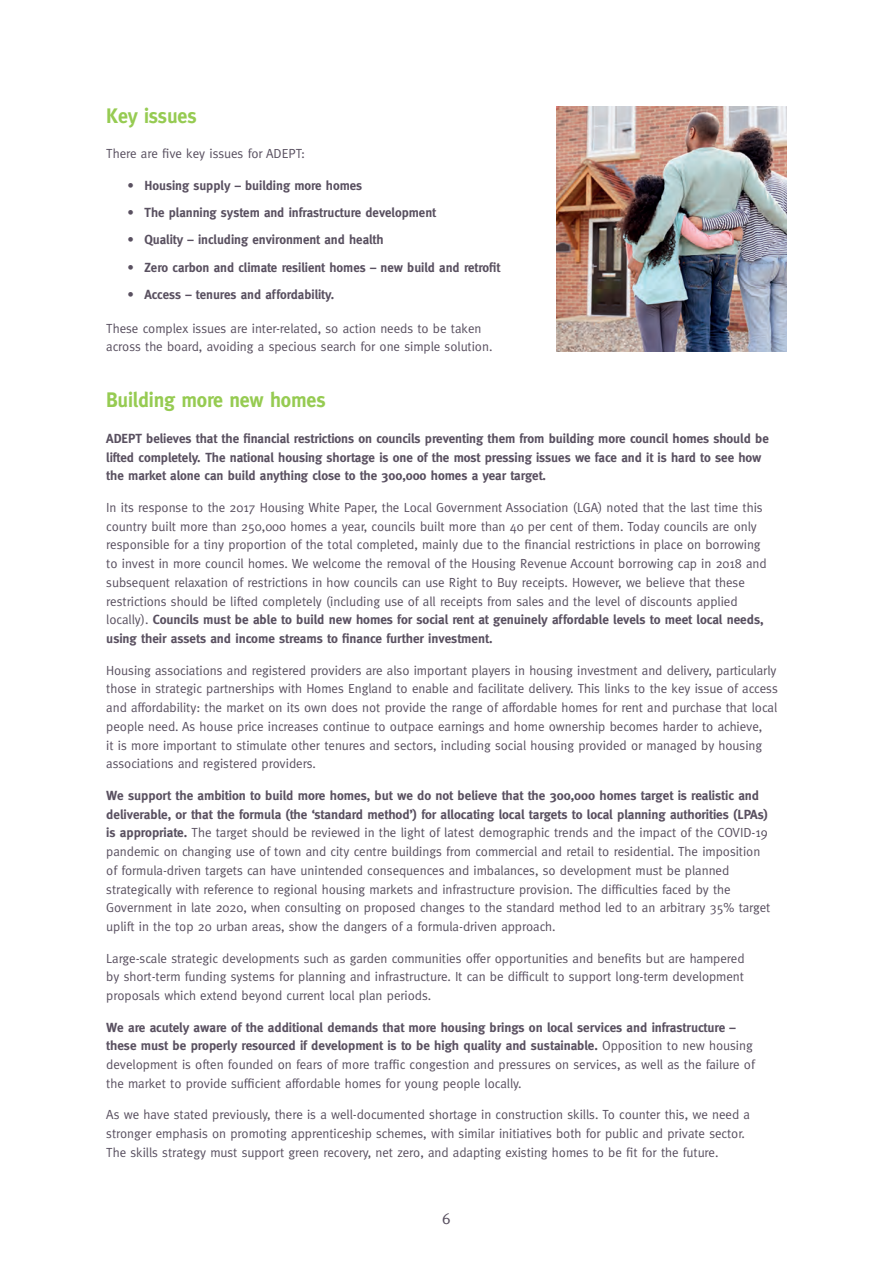
<style>
.page{position:relative;width:893px;height:1263px;background:#fff}
.page>*{position:absolute;margin:0;border:0;box-sizing:border-box;transform-origin:0 0}
.t1{font:700 21px "Meta";letter-spacing:-.01em;color:#96cb52;scale:.95 1}
.t2{font:15.75px "Meta";color:#595060}
.t3{font:13.2px/18.8px "Meta";letter-spacing:-.005em;color:#595060}
.t4{font:700 13.2px/18.8px "Meta";letter-spacing:-.005em;color:#595060}
.s1{font-weight:700}
</style>
<div class="page">
<img style="left:557px;top:106px;width:230px;height:246px">
<h1 class="t1" style="left:106px;top:103px;width:97px">Key issues</h1>
<p class="t3" style="left:106px;top:144px;width:200px">There are five key issues for ADEPT:</p>
<p class="t4" style="left:128px;top:176px;width:236px">• Housing supply – building more homes</p>
<p class="t4" style="left:128px;top:203px;width:310px">• The planning system and infrastructure development</p>
<p class="t4" style="left:128px;top:230px;width:258px">• Quality – including environment and health</p>
<p class="t4" style="left:128px;top:258px;width:374px">• Zero carbon and climate resilient homes – new build and retrofit</p>
<p class="t4" style="left:128px;top:285px;width:208px">• Access – tenures and affordability.</p>
<p class="t3" style="left:106px;top:318px;width:388px">These complex issues are inter-related, so action needs to be taken across the board, avoiding a specious search for one simple solution.</p>
<h1 class="t1" style="left:106px;top:388px;width:232px">Building more new homes</h1>
<p class="t4" style="left:106px;top:429px;width:664px">ADEPT believes that the financial restrictions on councils preventing them from building more council homes should be lifted completely. The national housing shortage is one of the most pressing issues we face and it is hard to see how the market alone can build anything close to the 300,000 homes a year target.</p>
<p class="t3" style="left:106px;top:498px;width:662px">In its response to the 2017 Housing White Paper, the Local Government Association (LGA) noted that the last time this country built more than 250,000 homes a year, councils built more than 40 per cent of them. Today councils are only responsible for a tiny proportion of the total completed, mainly due to the financial restrictions in place on borrowing to invest in more council homes. We welcome the removal of the Housing Revenue Account borrowing cap in 2018 and subsequent relaxation of restrictions in how councils can use Right to Buy receipts. However, we believe that these restrictions should be lifted completely (including use of all receipts from sales and the level of discounts applied locally). <span class="s1">Councils must be able to build new homes for social rent at genuinely affordable levels to meet local needs, using their assets and income streams to finance further investment.</span></p>
<p class="t3" style="left:106px;top:660px;width:673px">Housing associations and registered providers are also important players in housing investment and delivery, particularly those in strategic partnerships with Homes England to enable and facilitate delivery. This links to the key issue of access and affordability: the market on its own does not provide the range of affordable homes for rent and purchase that local people need. As house price increases continue to outpace earnings and home ownership becomes harder to achieve,<br>it is more important to stimulate other tenures and sectors, including social housing provided or managed by housing associations and registered providers.</p>
<p class="t3" style="left:106px;top:786px;width:666px"><span class="s1">We support the ambition to build more homes, but we do not believe that the 300,000 homes target is realistic and deliverable, or that the formula (the ‘standard method’) for allocating local targets to local planning authorities (LPAs) is appropriate.</span> The target should be reviewed in the light of latest demographic trends and the impact of the COVID-19 pandemic on changing use of town and city centre buildings from commercial and retail to residential. The imposition of formula-driven targets can have unintended consequences and imbalances, so development must be planned strategically with reference to regional housing markets and infrastructure provision. The difficulties faced by the Government in late 2020, when consulting on proposed changes to the standard method led to an arbitrary 35% target uplift in the top 20 urban areas, show the dangers of a formula-driven approach.</p>
<p class="t3" style="left:106px;top:948px;width:640px;text-align:justify">Large-scale strategic developments such as garden communities offer opportunities and benefits but are hampered by short-term funding systems for planning and infrastructure. It can be difficult to support long-term development proposals which extend beyond current local plan periods.</p>
<p class="t3" style="left:106px;top:1017px;width:650px"><span class="s1">We are acutely aware of the additional demands that more housing brings on local services and infrastructure – these must be properly resourced if development is to be high quality and sustainable.</span> Opposition to new housing development is often founded on fears of more traffic congestion and pressures on services, as well as the failure of the market to provide sufficient affordable homes for young people locally.</p>
<p class="t3" style="left:106px;top:1105px;width:645px">As we have stated previously, there is a well-documented shortage in construction skills. To counter this, we need a stronger emphasis on promoting apprenticeship schemes, with similar initiatives both for public and private sector.<br>The skills strategy must support green recovery, net zero, and adapting existing homes to be fit for the future.</p>
<p class="t2" style="left:442px;top:1210px;width:10px">6</p>
</div>
